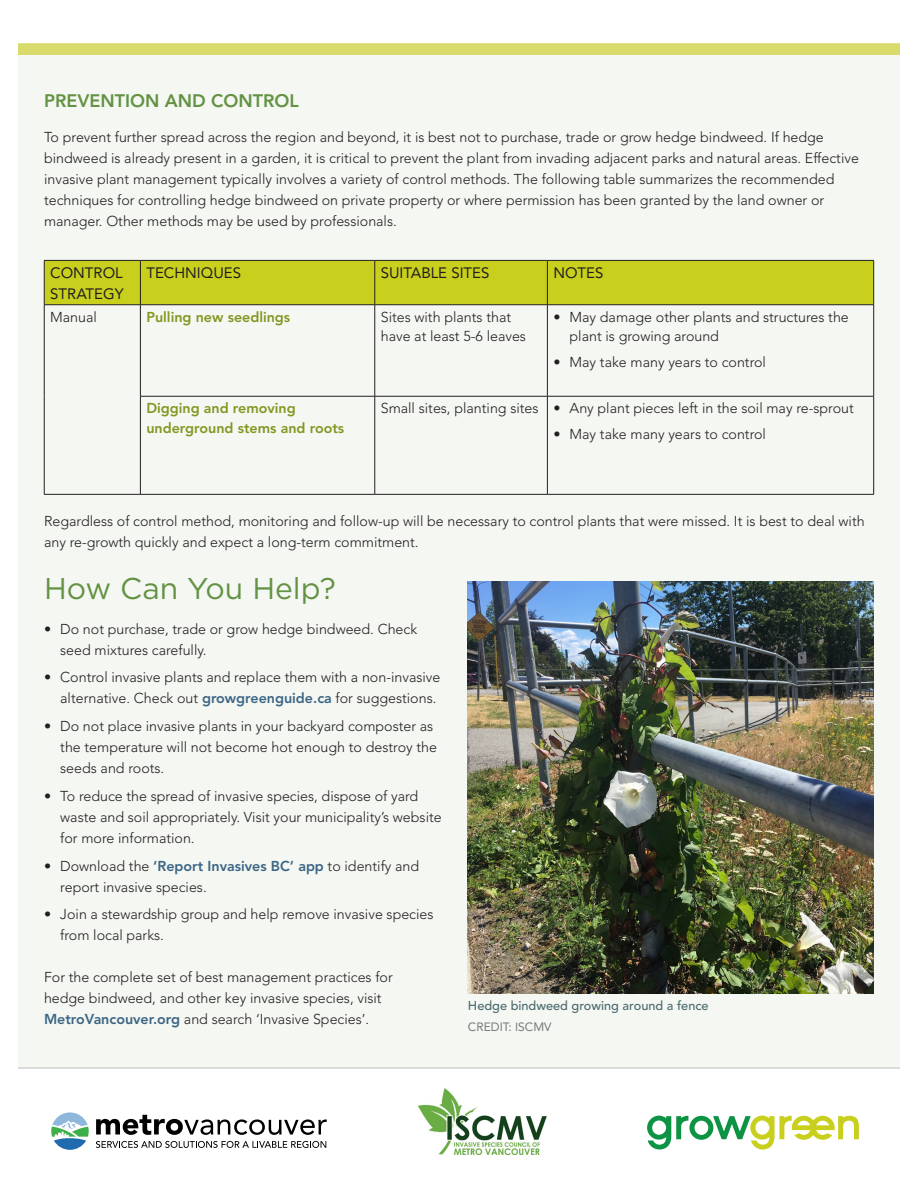
<style>
.page{position:relative;width:918px;height:1188px;background:#fff}
.page>*{position:absolute;margin:0;border:0;box-sizing:border-box;transform-origin:0 0}
.Header_1{font:30px "Gotham";color:#639243}
.Header_2{font:800 18px "Avenir LT Std";color:#639243}
.Table_Header{font:15px/21px "Avenir LT Std";color:#231f20}
.Body{font:300 14.25px/21px "Avenir LT Std";color:#231f20}
.Table_Body{font:300 14.25px/19.5px "Avenir LT Std";color:#231f20}
.Table_Body-2{font:800 14.25px/19.5px "Avenir LT Std";color:#809821}
.t1{font:500 12.75px "Avenir LT Std";color:#4a696e}
.Credit{font:12px "Avenir LT Std";color:#76787b}
.s1{font-weight:800;color:#3c6584}
</style>
<div class="page">
<div style="left:18px;top:43px;width:882px;height:12px;background:#d8db6c"></div>
<div style="left:1px;top:55px;width:915px;height:1012px;background:#f4f7f2"></div>
<div style="left:45px;top:261px;width:828px;height:43px;background:#c8cf1c"></div>
<hr style="left:44px;top:260px;width:96px;height:1px;background:#231f20">
<hr style="left:44px;top:261px;width:1px;height:44px;background:#231f20">
<hr style="left:140px;top:260px;width:235px;height:1px;background:#231f20">
<hr style="left:140px;top:261px;width:1px;height:44px;background:#231f20">
<hr style="left:375px;top:260px;width:172px;height:1px;background:#231f20">
<hr style="left:375px;top:261px;width:1px;height:44px;background:#231f20">
<hr style="left:547px;top:260px;width:327px;height:1px;background:#231f20">
<hr style="left:547px;top:261px;width:1px;height:44px;background:#231f20">
<hr style="left:873px;top:261px;width:1px;height:44px;background:#231f20">
<hr style="left:44px;top:304px;width:96px;height:1px;background:#231f20">
<hr style="left:44px;top:305px;width:1px;height:91px;background:#231f20">
<hr style="left:140px;top:304px;width:235px;height:1px;background:#231f20">
<hr style="left:140px;top:305px;width:1px;height:91px;background:#231f20">
<hr style="left:375px;top:304px;width:172px;height:1px;background:#231f20">
<hr style="left:375px;top:305px;width:1px;height:91px;background:#231f20">
<hr style="left:547px;top:304px;width:327px;height:1px;background:#231f20">
<hr style="left:547px;top:305px;width:1px;height:91px;background:#231f20">
<hr style="left:873px;top:305px;width:1px;height:91px;background:#231f20">
<hr style="left:44px;top:396px;width:1px;height:98px;background:#231f20">
<hr style="left:140px;top:396px;width:235px;height:1px;background:#231f20">
<hr style="left:140px;top:396px;width:1px;height:98px;background:#231f20">
<hr style="left:375px;top:396px;width:172px;height:1px;background:#231f20">
<hr style="left:375px;top:396px;width:1px;height:98px;background:#231f20">
<hr style="left:547px;top:396px;width:327px;height:1px;background:#231f20">
<hr style="left:547px;top:396px;width:1px;height:98px;background:#231f20">
<hr style="left:873px;top:396px;width:1px;height:98px;background:#231f20">
<hr style="left:44px;top:494px;width:96px;height:1px;background:#231f20">
<hr style="left:140px;top:494px;width:235px;height:1px;background:#231f20">
<hr style="left:375px;top:494px;width:172px;height:1px;background:#231f20">
<hr style="left:547px;top:494px;width:327px;height:1px;background:#231f20">
<img style="left:468px;top:581px;width:406px;height:413px">
<img style="left:418px;top:1089px;width:129px;height:65px">
<svg style="left:96px;top:1115px;width:231px;height:20px"></svg>
<svg style="left:51px;top:1112px;width:38px;height:38px"></svg>
<svg style="left:96px;top:1141px;width:230px;height:7px"></svg>
<svg style="left:647px;top:1116px;width:212px;height:34px"></svg>
<hr style="left:0;top:1067px;width:918px;height:2px;background:#d1d2d4">
<div style="left:0;top:0;width:918px;height:1188px;border:18px solid #fff"></div>
<p class="Header_2" style="left:44px;top:90px;width:256px">PREVENTION AND CONTROL</p>
<p class="Body" style="left:44px;top:126px;width:816px">To prevent further spread across the region and beyond, it is best not to purchase, trade or grow hedge bindweed. If hedge bindweed is already present in a garden, it is critical to prevent the plant from invading adjacent parks and natural areas. Effective invasive plant management typically involves a variety of control methods. The following table summarizes the recommended techniques for controlling hedge bindweed on private property or where permission has been granted by the land owner or manager. Other methods may be used by professionals.</p>
<p class="Table_Header" style="left:50px;top:262px;width:75px">CONTROL<br>STRATEGY</p>
<p class="Table_Header" style="left:146px;top:262px;width:96px">TECHNIQUES</p>
<p class="Table_Header" style="left:381px;top:262px;width:110px">SUITABLE SITES</p>
<p class="Table_Header" style="left:553px;top:262px;width:52px">NOTES</p>
<p class="Table_Body" style="left:50px;top:307px;width:48px">Manual</p>
<p class="Table_Body-2" style="left:146px;top:307px;width:145px">Pulling new seedlings</p>
<p class="Table_Body" style="left:381px;top:307px;width:147px">Sites with plants that have at least 5-6 leaves</p>
<p class="Body" style="left:570px;top:307px;width:281px;line-height:19.5px;text-indent:-16px">• May damage other plants and structures the plant is growing around</p>
<p class="Body" style="left:553px;top:352px;width:214px">• May take many years to control</p>
<p class="Table_Body-2" style="left:146px;top:398px;width:199px">Digging and removing underground stems and roots</p>
<p class="Table_Body" style="left:381px;top:398px;width:159px">Small sites, planting sites</p>
<p class="Body" style="left:553px;top:398px;width:302px">• Any plant pieces left in the soil may re-sprout</p>
<p class="Body" style="left:553px;top:424px;width:214px">• May take many years to control</p>
<p class="Body" style="left:44px;top:510px;width:822px">Regardless of control method, monitoring and follow-up will be necessary to control plants that were missed. It is best to deal with any re-growth quickly and expect a long-term commitment.</p>
<p class="Header_1" style="left:44px;top:569px;width:293px">How Can You Help?</p>
<p class="Body" style="left:60px;top:618px;width:359px;text-indent:-16px">• Do not purchase, trade or grow hedge bindweed. Check seed mixtures carefully.</p>
<p class="Body" style="left:44px;top:667px;width:398px;text-align:right">• Control invasive plants and replace them with a non-invasive alternative. Check out <span class="s1">growgreenguide.ca</span> for suggestions.</p>
<p class="Body" style="left:60px;top:716px;width:378px;text-indent:-16px">• Do not place invasive plants in your backyard composter as the temperature will not become hot enough to destroy the seeds and roots.</p>
<p class="Body" style="left:60px;top:786px;width:383px;text-indent:-16px">• To reduce the spread of invasive species, dispose of yard waste and soil appropriately. Visit your municipality’s website for more information.</p>
<p class="Body" style="left:60px;top:855px;width:360px;text-indent:-16px">• Download the <span class="s1">‘Report Invasives BC’ app</span> to identify and report invasive species.</p>
<p class="Body" style="left:60px;top:904px;width:375px;text-indent:-16px">• Join a stewardship group and help remove invasive species from local parks.</p>
<p class="Body" style="left:44px;top:966px;width:350px">For the complete set of best management practices for hedge bindweed, and other key invasive species, visit<br><span class="s1">MetroVancouver.org</span> and search ‘Invasive Species’.</p>
<p class="t1" style="left:468px;top:998px;width:242px">Hedge bindweed growing around a fence</p>
<p class="Credit" style="left:468px;top:1020px;width:85px">CREDIT: ISCMV</p>
</div>
